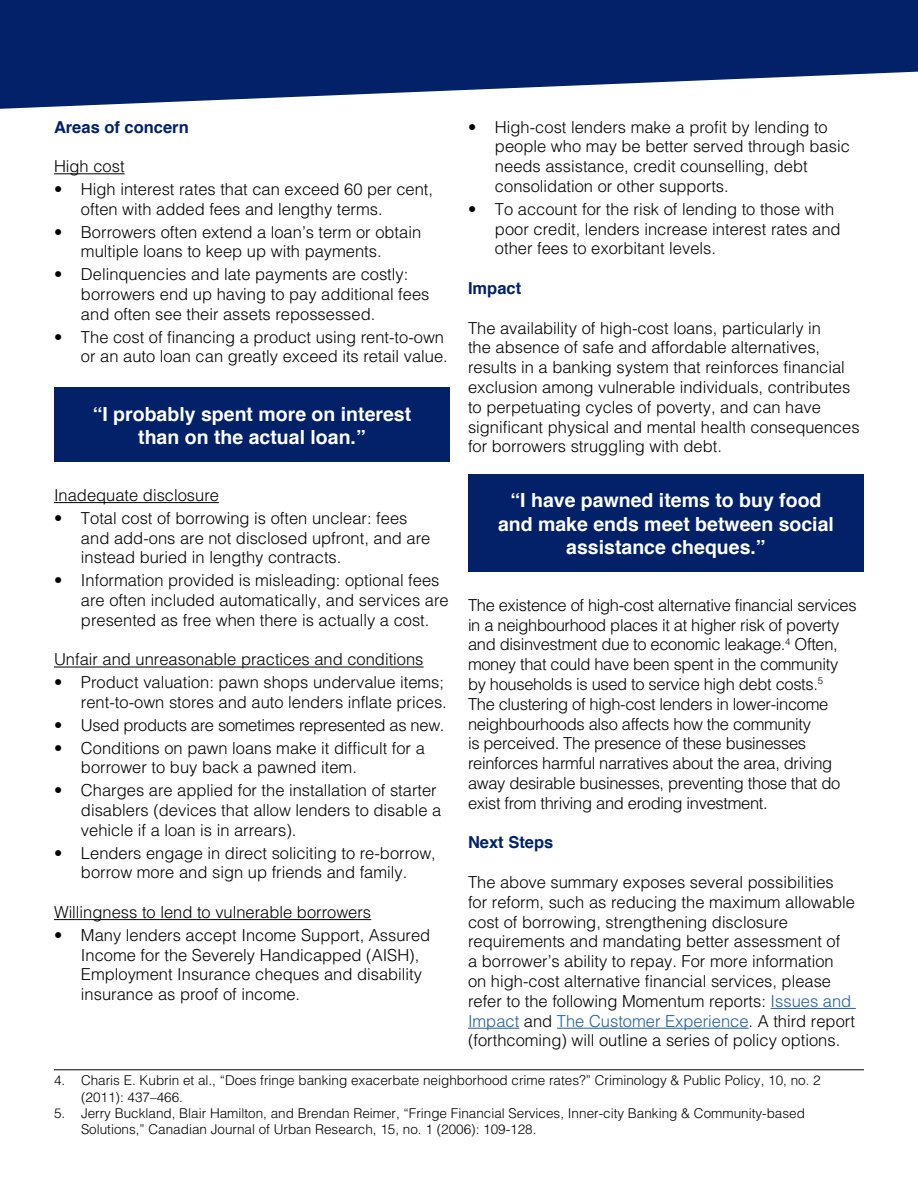
<style>
.page{position:relative;width:918px;height:1188px;background:#fff}
.page>*{position:absolute;margin:0;border:0;box-sizing:border-box;transform-origin:0 0}
.t1{font:700 19.5px/23.4px "Helvetica";color:#fff;text-align:center}
.t2{font:300 16.5px/19.8px "Helvetica";color:#000}
.t3{font:300 16.5px/19.8px "Helvetica";letter-spacing:-.02em;color:#000}
.t4{font:700 16.5px "Helvetica";color:#022169}
.t5{font:300 13.5px/16.2px "Helvetica";color:#000}
.s1{color:#215e9e}
</style>
<div class="page">
<hr style="left:54px;top:173px;width:71px;height:1px;background:#000">
<hr style="left:54px;top:502px;width:165px;height:1px;background:#000">
<hr style="left:54px;top:667px;width:370px;height:1px;background:#000">
<hr style="left:54px;top:919px;width:317px;height:1px;background:#000">
<hr style="left:771px;top:1008px;width:85px;height:1px;background:#215e9e">
<hr style="left:468px;top:1028px;width:51px;height:1px;background:#215e9e">
<hr style="left:557px;top:1028px;width:192px;height:1px;background:#215e9e">
<svg style="left:0;top:0;width:918px;height:109px;fill:#022169"></svg>
<hr style="left:54px;top:1069px;width:810px;height:1px;background:#000">
<div style="left:54px;top:388px;width:396px;height:74px;background:#022169"></div>
<div style="left:468px;top:474px;width:396px;height:98px;background:#022169"></div>
<p class="t4" style="left:54px;top:113px;width:136px">Areas of concern</p>
<p class="t2" style="left:54px;top:156px;width:72px">High cost</p>
<p class="t2" style="left:81px;top:179px;width:354px;text-indent:-27px">• High interest rates that can exceed 60 per cent, often with added fees and lengthy terms.</p>
<p class="t2" style="left:81px;top:222px;width:342px;text-indent:-27px">• Borrowers often extend a loan’s term or obtain multiple loans to keep up with payments.</p>
<p class="t2" style="left:81px;top:264px;width:350px;text-indent:-27px">• Delinquencies and late payments are costly: borrowers end up having to pay additional fees and often see their assets repossessed.</p>
<p class="t2" style="left:54px;top:327px;width:395px;text-align:right">• The cost of financing a product using rent-to-own or an auto loan can greatly exceed its retail value.</p>
<p class="t1" style="left:93px;top:402px;width:320px">“I probably spent more on interest than on the actual loan.”</p>
<p class="t2" style="left:495px;top:117px;width:356px;text-indent:-27px">• High-cost lenders make a profit by lending to people who may be better served through basic needs assistance, credit counselling, debt consolidation or other supports.</p>
<p class="t2" style="left:495px;top:199px;width:347px;text-indent:-27px">• To account for the risk of lending to those with poor credit, lenders increase interest rates and other fees to exorbitant levels.</p>
<p class="t4" style="left:468px;top:275px;width:55px">Impact</p>
<p class="t2" style="left:468px;top:318px;width:393px">The availability of high-cost loans, particularly in<br>the absence of safe and affordable alternatives, results in a banking system that reinforces financial exclusion among vulnerable individuals, contributes to perpetuating cycles of poverty, and can have significant physical and mental health consequences for borrowers struggling with debt.</p>
<p class="t2" style="left:54px;top:485px;width:167px">Inadequate disclosure</p>
<p class="t2" style="left:81px;top:508px;width:351px;text-indent:-27px">• Total cost of borrowing is often unclear: fees and add-ons are not disclosed upfront, and are instead buried in lengthy contracts.</p>
<p class="t2" style="left:81px;top:570px;width:369px;text-indent:-27px">• Information provided is misleading: optional fees are often included automatically, and services are presented as free when there is actually a cost.</p>
<p class="t2" style="left:54px;top:649px;width:371px">Unfair and unreasonable practices and conditions</p>
<p class="t2" style="left:54px;top:672px;width:394px;text-align:right">• Product valuation: pawn shops undervalue items; rent-to-own stores and auto lenders inflate prices.</p>
<p class="t3" style="left:54px;top:715px;width:392px">• Used products are sometimes represented as new.</p>
<p class="t2" style="left:81px;top:738px;width:345px;text-indent:-27px">• Conditions on pawn loans make it difficult for a borrower to buy back a pawned item.</p>
<p class="t2" style="left:81px;top:780px;width:362px;text-indent:-27px">• Charges are applied for the installation of starter disablers (devices that allow lenders to disable a vehicle if a loan is in arrears).</p>
<p class="t2" style="left:54px;top:843px;width:383px;text-align:center">• Lenders engage in direct soliciting to re-borrow, borrow more and sign up friends and family.</p>
<p class="t2" style="left:54px;top:902px;width:319px">Willingness to lend to vulnerable borrowers</p>
<p class="t2" style="left:81px;top:925px;width:351px;text-indent:-27px">• Many lenders accept Income Support, Assured Income for the Severely Handicapped (AISH), Employment Insurance cheques and disability insurance as proof of income.</p>
<p class="t1" style="left:498px;top:489px;width:337px">“I have pawned items to buy food and make ends meet between social assistance cheques.”</p>
<p class="t3" style="left:468px;top:595px;width:390px">The existence of high-cost alternative financial services in a neighbourhood places it at higher risk of poverty and disinvestment due to economic leakage.<sup>4</sup> Often, money that could have been spent in the community by households is used to service high debt costs.<sup>5<br></sup>The clustering of high-cost lenders in lower-income neighbourhoods also affects how the community<br>is perceived. The presence of these businesses reinforces harmful narratives about the area, driving away desirable businesses, preventing those that do exist from thriving and eroding investment.</p>
<p class="t4" style="left:468px;top:829px;width:87px">Next Steps</p>
<p class="t2" style="left:468px;top:872px;width:388px">The above summary exposes several possibilities for reform, such as reducing the maximum allowable cost of borrowing, strengthening disclosure requirements and mandating better assessment of<br>a borrower’s ability to repay. For more information on high-cost alternative financial services, please refer to the following Momentum reports: <span class="s1">Issues and Impact</span> and <span class="s1">The Customer Experience</span>. A third report (forthcoming) will outline a series of policy options.</p>
<p class="t5" style="left:81px;top:1072px;width:741px;text-indent:-27px">4. Charis E. Kubrin et al., “Does fringe banking exacerbate neighborhood crime rates?” Criminology &amp; Public Policy, 10, no. 2 (2011): 437–466.</p>
<p class="t5" style="left:81px;top:1105px;width:725px;text-indent:-27px">5. Jerry Buckland, Blair Hamilton, and Brendan Reimer, “Fringe Financial Services, Inner-city Banking &amp; Community-based<br>Solutions,” Canadian Journal of Urban Research, 15, no. 1 (2006): 109-128.</p>
</div>
